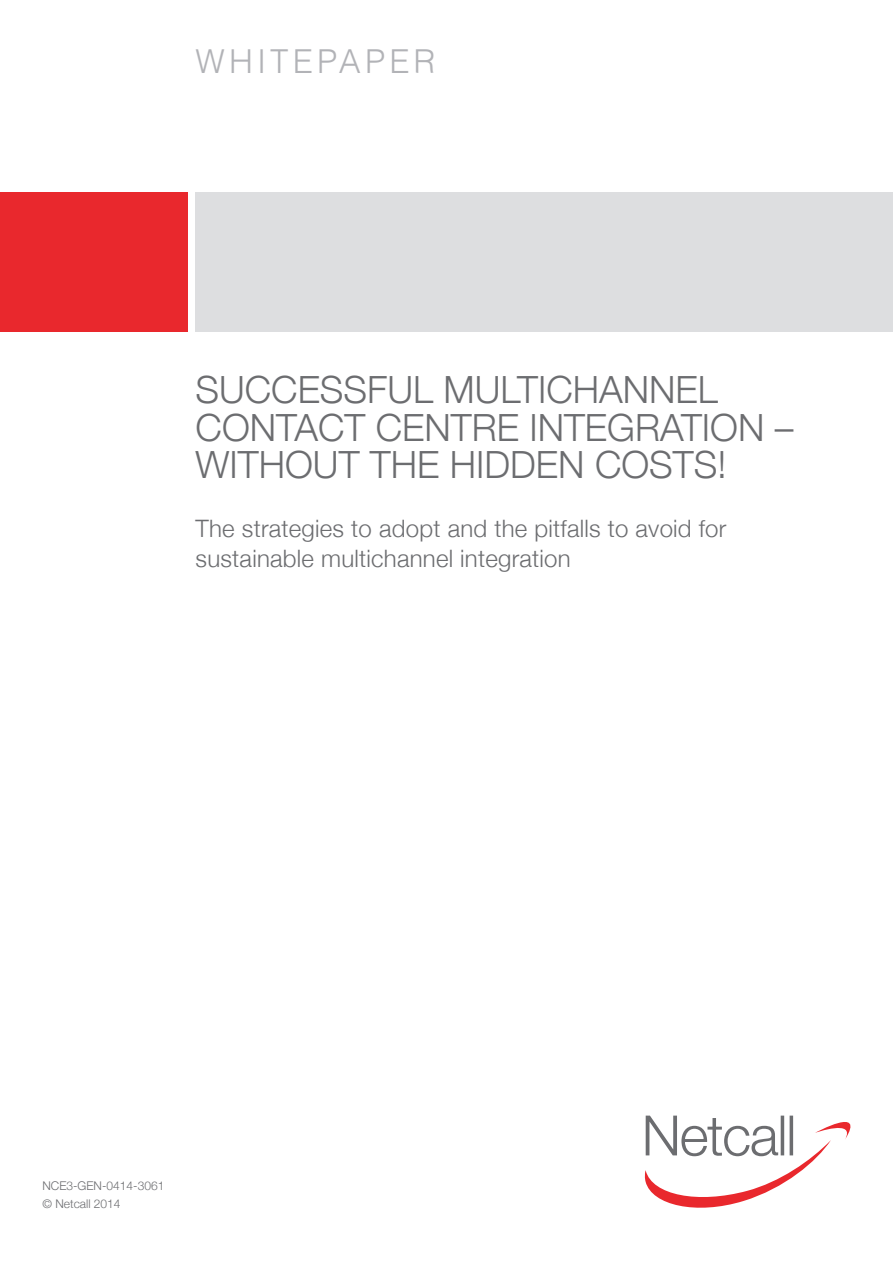
<style>
.page{position:relative;width:893px;height:1263px;background:#fff}
.page>*{position:absolute;margin:0;border:0;box-sizing:border-box;transform-origin:0 0}
.t1{font:300 37.5px/37.5px "Helvetica Neue";color:#6c6d70}
.t2{font:300 33px "Helvetica";letter-spacing:.125em;color:#b2b3b7}
.t3{font:300 24px/30px "Helvetica Neue";letter-spacing:.01em;color:#6c6d70}
.t4{font:300 12px/18px "Helvetica Neue";color:#6c6d70}
</style>
<div class="page">
<svg style="left:645px;top:1115px;width:205px;height:93px"></svg>
<div style="left:196px;top:192px;width:697px;height:140px;background:#dddee0"></div>
<div style="left:0;top:192px;width:187px;height:140px;background:#e9282d"></div>
<h2 class="t2" style="left:196px;top:34px;width:242px">WHITEPAPER</h2>
<h1 class="t1" style="left:196px;top:369px;width:599px">SUCCESSFUL MULTICHANNEL<br>CONTACT CENTRE INTEGRATION –<br>WITHOUT THE HIDDEN COSTS!</h1>
<p class="t3" style="left:196px;top:512px;width:532px">The strategies to adopt and the pitfalls to avoid for sustainable multichannel integration</p>
<p class="t4" style="left:43px;top:1176px;width:123px">NCE3-GEN-0414-3061 © Netcall 2014</p>
</div>
